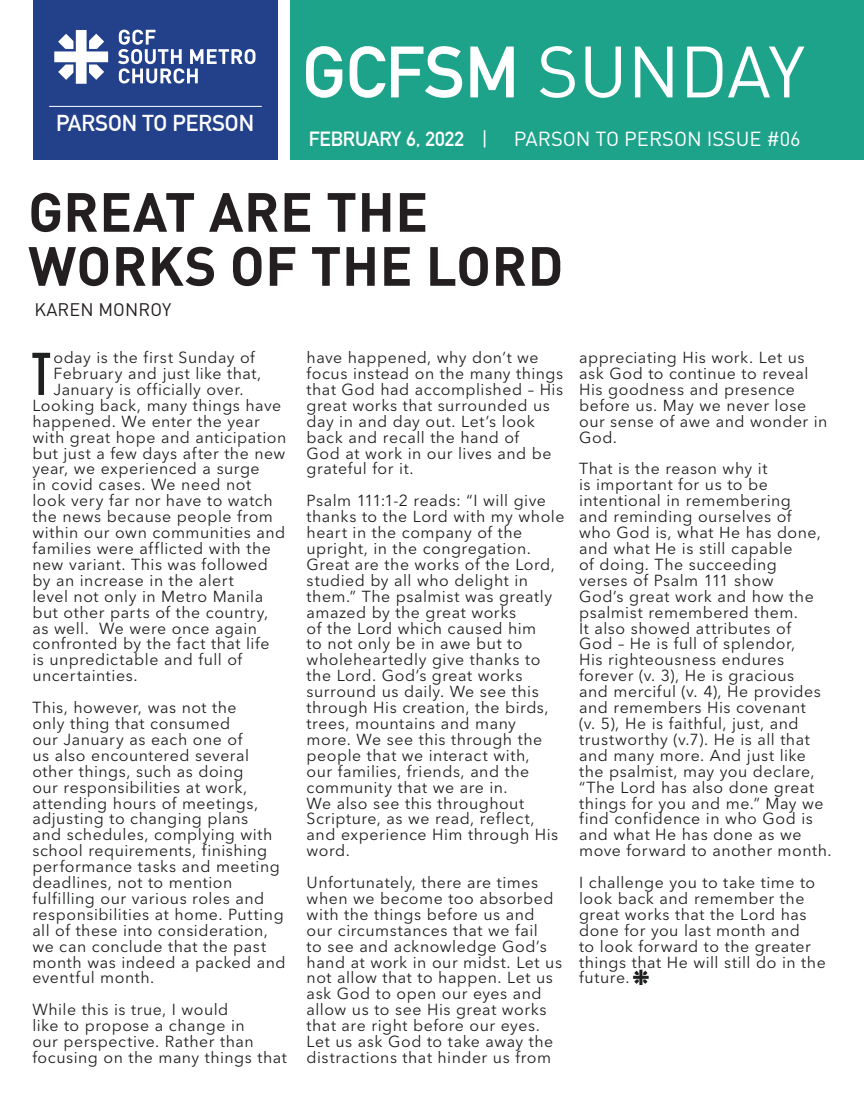
<style>
.page{position:relative;width:864px;height:1102px;background:#fff}
.page>*{position:absolute;margin:0;border:0;box-sizing:border-box;transform-origin:0 0}
.t1{font:71.4px "DIN Pro";color:#fff}
.t2{font:64.68px "Chalet Comprime Cologne Eighty";color:#1f2020}
.t3{font:700 54.3px "DIN Pro";letter-spacing:.01em;color:#231f20}
.t4{font:700 22.5px "DIN Alternate";color:#fff}
.t5{font:20.1px "DIN Pro";color:#fff}
.t6{font:700 20.1px "DIN Alternate";color:#fff}
.t7{font:18px "DIN Pro";letter-spacing:.01em;color:#231f20}
.t8{font:15.9px/15.9px "Avenir Next LT Pro";letter-spacing:.03em;color:#1f2020}
.s1{font-family:"DIN Alternate";font-weight:700}
.s2{font-family:"DIN Pro";font-weight:400}
</style>
<div class="page">
<div style="left:33px;top:0;width:244px;height:160px;background:#23418b"></div>
<div style="left:291px;top:0;width:573px;height:160px;background:#1ea38b"></div>
<svg style="left:118px;top:29px;width:138px;height:55px"></svg>
<svg style="left:54px;top:30px;width:54px;height:54px"></svg>
<hr style="left:49px;top:106px;width:213px;height:1px;background:#fff">
<svg style="left:633px;top:969px;width:16px;height:16px"></svg>
<p class="t4" style="left:56px;top:106px;width:200px">PARSON TO PERSON</p>
<p class="t1" style="left:302px;top:23px;width:504px"><span class="s1">GCFSM</span> SUNDAY</p>
<p class="t6" style="left:309px;top:123px;width:181px">FEBRUARY 6, 2022 <span class="s2">|</span></p>
<p class="t5" style="left:514px;top:125px;width:288px">PARSON TO PERSON ISSUE #06</p>
<p class="t3" style="left:28px;top:175px;width:402px">GREAT ARE THE</p>
<p class="t3" style="left:28px;top:229px;width:537px">WORKS OF THE LORD</p>
<p class="t7" style="left:34px;top:297px;width:138px">KAREN MONROY</p>
<p class="t2" style="left:32px;top:338px;width:19px">T</p>
<p class="t8" style="left:53px;top:349px;width:203px">oday is the first Sunday of</p>
<p class="t8" style="left:307px;top:349px;width:258px">have happened, why don’t we focus instead on the many things that God had accomplished – His great works that surrounded us day in and day out. Let’s look back and recall the hand of<br>God at work in our lives and be grateful for it.</p>
<p class="t8" style="left:307px;top:493px;width:259px">Psalm 111:1-2 reads: “I will give thanks to the Lord with my whole heart in the company of the upright, in the congregation.<br>Great are the works of the Lord, studied by all who delight in them.” The psalmist was greatly amazed by the great works<br>of the Lord which caused him<br>to not only be in awe but to wholeheartedly give thanks to the Lord. God’s great works surround us daily. We see this through His creation, the birds, trees, mountains and many<br>more. We see this through the people that we interact with,<br>our families, friends, and the community that we are in.<br>We also see this throughout<br>Scripture, as we read, reflect, and experience Him through His word.</p>
<p class="t8" style="left:307px;top:874px;width:257px">Unfortunately, there are times when we become too absorbed with the things before us and our circumstances that we fail<br>to see and acknowledge God’s hand at work in our midst. Let us not allow that to happen. Let us ask God to open our eyes and allow us to see His great works that are right before our eyes.<br>Let us ask God to take away the distractions that hinder us from</p>
<p class="t8" style="left:53px;top:365px;width:209px">February and just like that,</p>
<p class="t8" style="left:53px;top:381px;width:192px">January is officially over.</p>
<p class="t8" style="left:32px;top:397px;width:250px">Looking back, many things have</p>
<p class="t8" style="left:32px;top:413px;width:229px">happened. We enter the year</p>
<p class="t8" style="left:32px;top:429px;width:255px">with great hope and anticipation</p>
<p class="t8" style="left:32px;top:445px;width:255px">but just a few days after the new</p>
<p class="t8" style="left:32px;top:461px;width:229px">year, we experienced a surge</p>
<p class="t8" style="left:32px;top:477px;width:220px">in covid cases. We need not</p>
<p class="t8" style="left:32px;top:493px;width:242px">look very far nor have to watch</p>
<p class="t8" style="left:32px;top:508px;width:242px">the news because people from</p>
<p class="t8" style="left:32px;top:524px;width:254px">within our own communities and</p>
<p class="t8" style="left:32px;top:540px;width:240px">families were afflicted with the</p>
<p class="t8" style="left:32px;top:556px;width:237px">new variant. This was followed</p>
<p class="t8" style="left:32px;top:572px;width:203px">by an increase in the alert</p>
<p class="t8" style="left:32px;top:588px;width:232px">level not only in Metro Manila</p>
<p class="t8" style="left:32px;top:604px;width:237px">but other parts of the country,</p>
<p class="t8" style="left:32px;top:620px;width:226px">as well. We were once again</p>
<p class="t8" style="left:32px;top:636px;width:239px">confronted by the fact that life</p>
<p class="t8" style="left:32px;top:652px;width:211px">is unpredictable and full of</p>
<p class="t8" style="left:32px;top:667px;width:107px">uncertainties.</p>
<p class="t8" style="left:32px;top:699px;width:255px">This, however, was not the<br>only thing that consumed<br>our January as each one of<br>us also encountered several other things, such as doing<br>our responsibilities at work, attending hours of meetings, adjusting to changing plans<br>and schedules, complying with school requirements, finishing performance tasks and meeting deadlines, not to mention fulfilling our various roles and responsibilities at home. Putting all of these into consideration, we can conclude that the past month was indeed a packed and eventful month.</p>
<p class="t8" style="left:32px;top:1001px;width:256px">While this is true, I would<br>like to propose a change in<br>our perspective. Rather than focusing on the many things that</p>
<p class="t8" style="left:579px;top:349px;width:250px">appreciating His work. Let us ask God to continue to reveal<br>His goodness and presence before us. May we never lose our sense of awe and wonder in<br>God.</p>
<p class="t8" style="left:579px;top:461px;width:254px">That is the reason why it<br>is important for us to be intentional in remembering<br>and reminding ourselves of<br>who God is, what He has done, and what He is still capable<br>of doing. The succeeding<br>verses of Psalm 111 show<br>God’s great work and how the psalmist remembered them.<br>It also showed attributes of<br>God – He is full of splendor,<br>His righteousness endures forever (v. 3), He is gracious<br>and merciful (v. 4), He provides and remembers His covenant<br>(v. 5), He is faithful, just, and trustworthy (v.7). He is all that and many more. And just like the psalmist, may you declare, “The Lord has also done great things for you and me.” May we find confidence in who God is and what He has done as we move forward to another month.</p>
<p class="t8" style="left:579px;top:874px;width:248px">I challenge you to take time to look back and remember the great works that the Lord has done for you last month and<br>to look forward to the greater things that He will still do in the future.</p>
</div>
